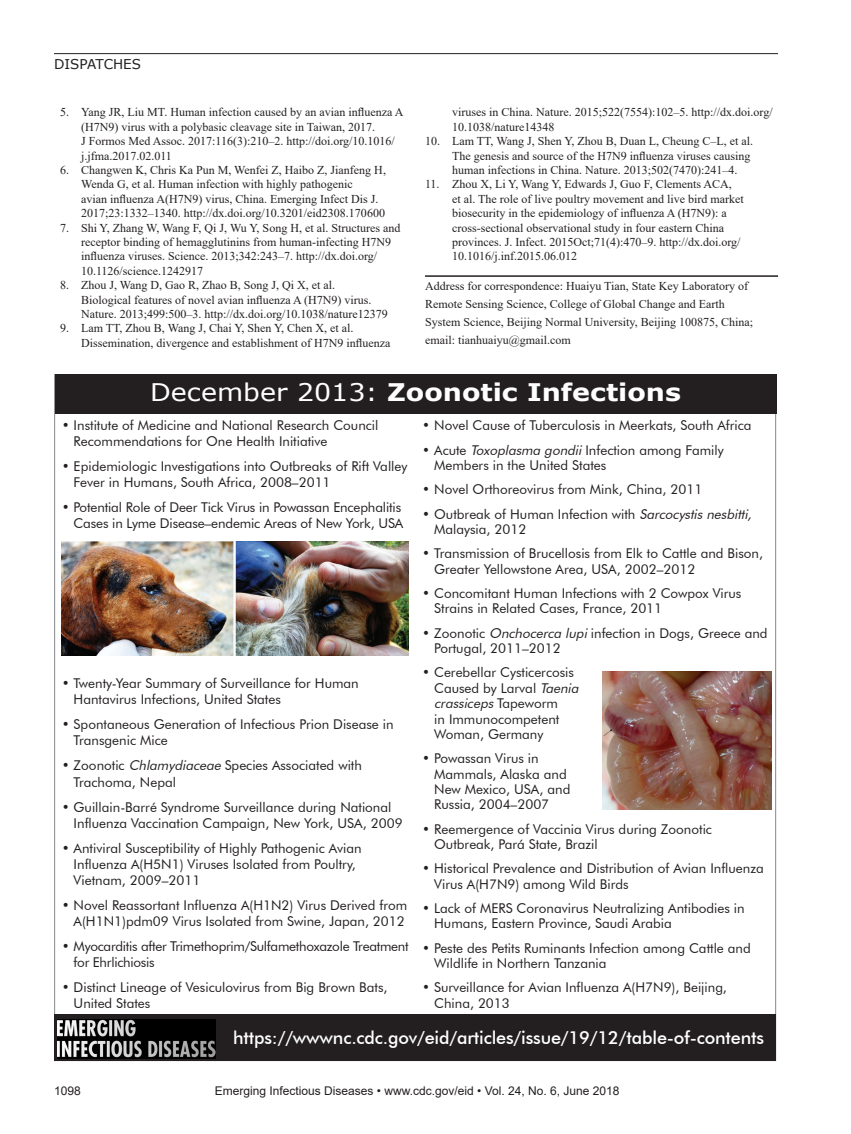
<style>
.page{position:relative;width:851px;height:1134px;background:#fff}
.page>*{position:absolute;margin:0;border:0;box-sizing:border-box;transform-origin:0 0}
.t1{font:700 24.3px "Verdana";color:#fff;scale:1.11 1}
.Body_Text{font:500 18px "Futura BT";letter-spacing:-.01em;color:#fff}
.TOC_Title{font:13.5px/15.3px "Futura BT";color:#231f20}
.TOC_Title-2{font:13.5px/16px "Futura BT";letter-spacing:-.02em;color:#231f20}
.t2{font:13.5px "Verdana";color:#231f20}
.References{font:12px/14.4px "Times New Roman";color:#231f20}
.Correspondence{font:12px/18px "Times New Roman";color:#231f20}
.t3{font:12px "Arial";color:#231f20}
.s1{font-weight:400}
.s2{font-style:italic}
</style>
<div class="page">
<hr style="left:54px;top:53px;width:724px;height:1px;background:#231f20">
<hr style="left:425px;top:275px;width:353px;height:2px;background:#231f20">
<div style="left:54px;top:374px;width:722px;height:687px;background:#fff;border:1px solid #939598"></div>
<div style="left:54px;top:1014px;width:721px;height:47px;background:#231f20"></div>
<div style="left:55px;top:374px;width:721px;height:40px;background:#231f20"></div>
<img style="left:62px;top:541px;width:347px;height:115px">
<img style="left:602px;top:671px;width:169px;height:139px">
<img style="left:57px;top:1019px;width:158px;height:40px">
<p class="t2" style="left:54px;top:55px;width:88px">DISPATCHES</p>
<p class="References" style="left:81px;top:105px;width:324px;text-indent:-21px">5. Yang JR, Liu MT. Human infection caused by an avian influenza A (H7N9) virus with a polybasic cleavage site in Taiwan, 2017.<br>J Formos Med Assoc. 2017:116(3):210–2. http://doi.org/10.1016/ j.jfma.2017.02.011</p>
<p class="References" style="left:81px;top:162px;width:306px;text-indent:-21px">6. Changwen K, Chris Ka Pun M, Wenfei Z, Haibo Z, Jianfeng H, Wenda G, et al. Human infection with highly pathogenic<br>avian influenza A(H7N9) virus, China. Emerging Infect Dis J.<br>2017;23:1332–1340. http://dx.doi.org/10.3201/eid2308.170600</p>
<p class="References" style="left:81px;top:220px;width:321px;text-indent:-21px">7. Shi Y, Zhang W, Wang F, Qi J, Wu Y, Song H, et al. Structures and receptor binding of hemagglutinins from human-infecting H7N9 influenza viruses. Science. 2013;342:243–7. http://dx.doi.org/ 10.1126/science.1242917</p>
<p class="References" style="left:81px;top:278px;width:308px;text-indent:-21px">8. Zhou J, Wang D, Gao R, Zhao B, Song J, Qi X, et al.<br>Biological features of novel avian influenza A (H7N9) virus.<br>Nature. 2013;499:500–3. http://dx.doi.org/10.1038/nature12379</p>
<p class="References" style="left:81px;top:321px;width:311px;text-indent:-21px">9. Lam TT, Zhou B, Wang J, Chai Y, Shen Y, Chen X, et al.<br>Dissemination, divergence and establishment of H7N9 influenza</p>
<p class="References" style="left:452px;top:105px;width:322px">viruses in China. Nature. 2015;522(7554):102–5. http://dx.doi.org/<br>10.1038/nature14348</p>
<p class="References" style="left:452px;top:134px;width:303px;text-indent:-27px">10. Lam TT, Wang J, Shen Y, Zhou B, Duan L, Cheung C–L, et al.<br>The genesis and source of the H7N9 influenza viruses causing human infections in China. Nature. 2013;502(7470):241–4.</p>
<p class="References" style="left:452px;top:177px;width:293px;text-indent:-27px">11. Zhou X, Li Y, Wang Y, Edwards J, Guo F, Clements ACA,<br>et al. The role of live poultry movement and live bird market biosecurity in the epidemiology of influenza A (H7N9): a cross-sectional observational study in four eastern China provinces. J. Infect. 2015Oct;71(4):470–9. http://dx.doi.org/ 10.1016/j.inf.2015.06.012</p>
<p class="Correspondence" style="left:425px;top:277px;width:329px">Address for correspondence: Huaiyu Tian, State Key Laboratory of Remote Sensing Science, College of Global Change and Earth System Science, Beijing Normal University, Beijing 100875, China; email: tianhuaiyu@gmail.com</p>
<h1 class="t1" style="left:150px;top:375px;width:480px"><span class="s1">December 2013:</span> Zoonotic Infections</h1>
<p class="TOC_Title" style="left:74px;top:417px;width:306px;line-height:16px;text-indent:-12px">• Institute of Medicine and National Research Council<br>Recommendations for One Health Initiative</p>
<p class="TOC_Title" style="left:74px;top:458px;width:335px;line-height:16px;text-indent:-12px">• Epidemiologic Investigations into Outbreaks of Rift Valley<br>Fever in Humans, South Africa, 2008–2011</p>
<p class="TOC_Title" style="left:62px;top:499px;width:343px;line-height:16px;text-align:right">• Potential Role of Deer Tick Virus in Powassan Encephalitis<br>Cases in Lyme Disease–endemic Areas of New York, USA</p>
<p class="TOC_Title" style="left:422px;top:418px;width:331px">• Novel Cause of Tuberculosis in Meerkats, South Africa</p>
<p class="TOC_Title" style="left:434px;top:442px;width:291px;text-indent:-12px">• Acute <span class="s2">Toxoplasma gondii</span> Infection among Family<br>Members in the United States</p>
<p class="TOC_Title" style="left:422px;top:482px;width:281px">• Novel Orthoreovirus from Mink, China, 2011</p>
<p class="TOC_Title" style="left:434px;top:506px;width:322px;text-indent:-12px">• Outbreak of Human Infection with <span class="s2">Sarcocystis nesbitti,<br></span>Malaysia, 2012</p>
<p class="TOC_Title" style="left:434px;top:546px;width:330px;text-indent:-12px">• Transmission of Brucellosis from Elk to Cattle and Bison,<br>Greater Yellowstone Area, USA, 2002–2012</p>
<p class="TOC_Title" style="left:434px;top:586px;width:309px;text-indent:-12px">• Concomitant Human Infections with 2 Cowpox Virus<br>Strains in Related Cases, France, 2011</p>
<p class="TOC_Title" style="left:434px;top:625px;width:335px;text-indent:-12px">• Zoonotic <span class="s2">Onchocerca lupi</span> infection in Dogs, Greece and<br>Portugal, 2011–2012</p>
<p class="TOC_Title" style="left:434px;top:665px;width:149px;text-indent:-12px">• Cerebellar Cysticercosis<br>Caused by Larval <span class="s2">Taenia crassiceps</span> Ta p ew o r m<br>in Immunocompetent<br>Woman, Germany</p>
<p class="TOC_Title" style="left:434px;top:751px;width:138px;text-indent:-12px">• Powassan Virus in<br>Mammals, Alaska and<br>New Mexico, USA, and<br>Russia, 2004–2007</p>
<p class="TOC_Title" style="left:434px;top:821px;width:279px;text-indent:-12px">• Reemergence of Vaccinia Virus during Zoonotic<br>Outbreak, Pará State, Brazil</p>
<p class="TOC_Title" style="left:434px;top:861px;width:331px;text-indent:-12px">• Historical Prevalence and Distribution of Avian Influenza<br>Virus A(H7N9) among Wild Birds</p>
<p class="TOC_Title" style="left:434px;top:900px;width:312px;text-indent:-12px">• Lack of MERS Coronavirus Neutralizing Antibodies in<br>Humans, Eastern Province, Saudi Arabia</p>
<p class="TOC_Title" style="left:434px;top:940px;width:318px;text-indent:-12px">• Peste des Petits Ruminants Infection among Cattle and<br>Wildlife in Northern Tanzania</p>
<p class="TOC_Title" style="left:434px;top:980px;width:294px;text-indent:-12px">• Surveillance for Avian Influenza A(H7N9), Beijing,<br>China, 2013</p>
<p class="Body_Text" style="left:233px;top:1026px;width:532px">https://wwwnc.cdc.gov/eid/articles/issue/19/12/table-of-contents</p>
<p class="TOC_Title" style="left:74px;top:676px;width:286px;line-height:16px;text-indent:-12px">• Twenty-Year Summary of Surveillance for Human<br>Hantavirus Infections, United States</p>
<p class="TOC_Title" style="left:74px;top:717px;width:321px;line-height:16px;text-indent:-12px">• Spontaneous Generation of Infectious Prion Disease in<br>Transgenic Mice</p>
<p class="TOC_Title" style="left:74px;top:758px;width:290px;line-height:16px;text-indent:-12px">• Zoonotic <span class="s2">Chlamydiaceae</span> Species Associated with<br>Trachoma, Nepal</p>
<p class="TOC_Title" style="left:74px;top:799px;width:330px;line-height:16px;text-indent:-12px">• Guillain-Barré Syndrome Surveillance during National<br>Influenza Vaccination Campaign, New York, USA, 2009</p>
<p class="TOC_Title" style="left:74px;top:840px;width:289px;line-height:16px;text-indent:-12px">• Antiviral Susceptibility of Highly Pathogenic Avian<br>Influenza A(H5N1) Viruses Isolated from Poultry,<br>Vietnam, 2009–2011</p>
<p class="TOC_Title" style="left:62px;top:897px;width:347px;line-height:16px;text-align:right">• Novel Reassortant Influenza A(H1N2) Virus Derived from<br>A(H1N1)pdm09 Virus Isolated from Swine, Japan, 2012</p>
<p class="TOC_Title-2" style="left:74px;top:938px;width:336px;text-indent:-12px">• Myocarditis after Trimethoprim/Sulfamethoxazole Treatment for Ehrlichiosis</p>
<p class="TOC_Title" style="left:74px;top:979px;width:315px;line-height:16px;text-indent:-12px">• Distinct Lineage of Vesiculovirus from Big Brown Bats,<br>United States</p>
<p class="t3" style="left:54px;top:1083px;width:28px">1098</p>
<p class="t3" style="left:215px;top:1083px;width:406px">Emerging Infectious Diseases • www.cdc.gov/eid • Vol. 24, No. 6, June 2018</p>
</div>
